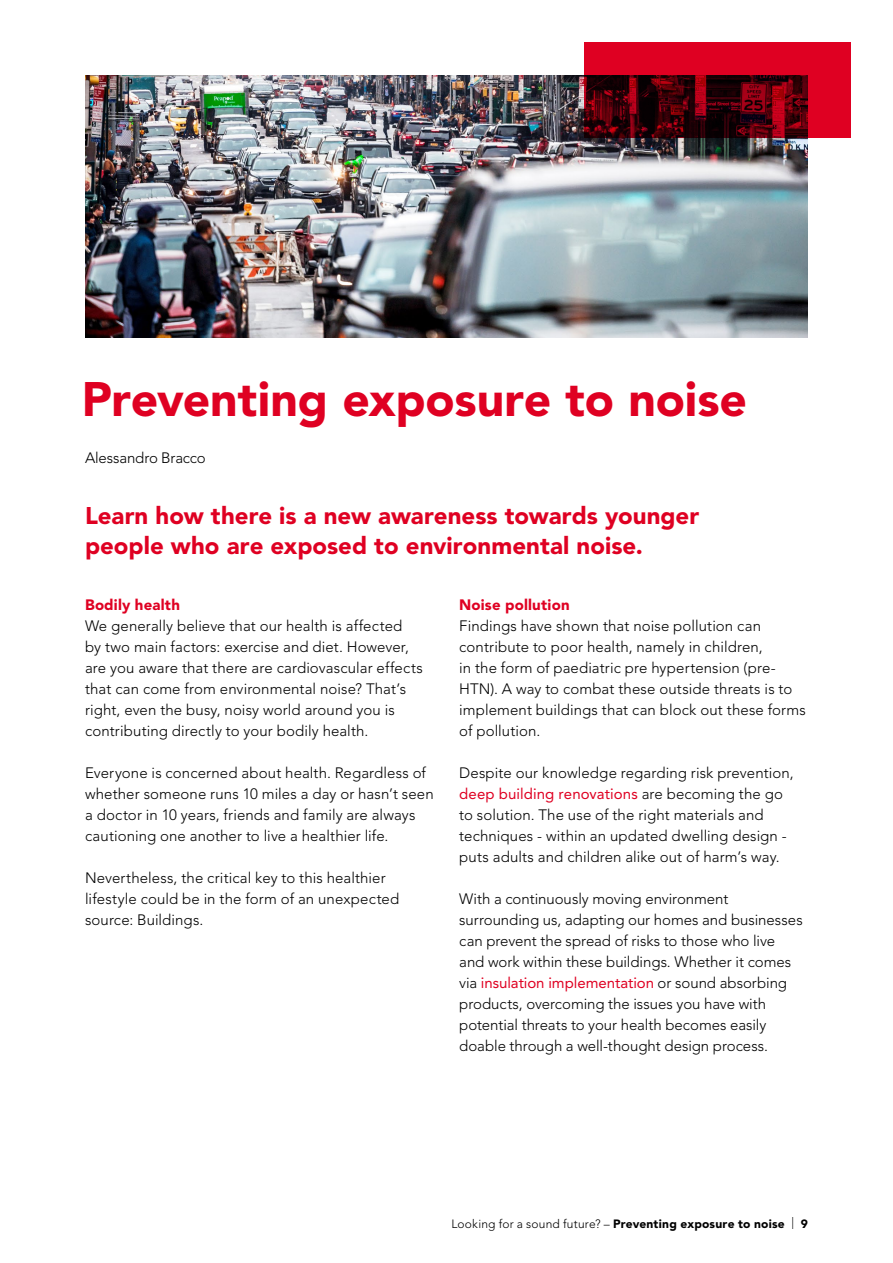
<style>
.page{position:relative;width:893px;height:1263px;background:#fff}
.page>*{position:absolute;margin:0;border:0;box-sizing:border-box;transform-origin:0 0}
.t1{font:900 48px "Avenir LT Std";letter-spacing:-.005em;color:#df0022}
.t2{font:900 24px/30px "Avenir LT Std";color:#df0022}
.t3{font:300 15px/21px "Avenir LT Std";letter-spacing:.005em;color:#000}
.t4{font:900 15px "Avenir LT Std";letter-spacing:.015em;color:#df0022}
.t5{font:900 12px "Avenir LT Std";letter-spacing:.02em;color:#000}
.s1{font-weight:400;color:#df0022}
.s2{font-weight:300}
</style>
<div class="page">
<img style="left:85px;top:75px;width:723px;height:262px">
<svg style="left:584px;top:43px;width:266px;height:95px;background:#880014"></svg>
<h1 class="t1" style="left:82px;top:370px;width:666px">Preventing exposure to noise</h1>
<p class="t3" style="left:85px;top:448px;width:122px">Alessandro Bracco</p>
<h2 class="t2" style="left:85px;top:500px;width:616px">Learn how there is a new awareness towards younger people who are exposed to environmental noise.</h2>
<p class="t4" style="left:85px;top:596px;width:97px">Bodily health</p>
<p class="t3" style="left:85px;top:616px;width:339px">We generally believe that our health is affected<br>by two main factors: exercise and diet. However, are you aware that there are cardiovascular effects that can come from environmental noise? That’s right, even the busy, noisy world around you is contributing directly to your bodily health.</p>
<p class="t3" style="left:85px;top:763px;width:350px">Everyone is concerned about health. Regardless of whether someone runs 10 miles a day or hasn’t seen a doctor in 10 years, friends and family are always cautioning one another to live a healthier life.</p>
<p class="t3" style="left:85px;top:868px;width:316px">Nevertheless, the critical key to this healthier lifestyle could be in the form of an unexpected source: Buildings.</p>
<p class="t4" style="left:459px;top:596px;width:112px">Noise pollution</p>
<p class="t3" style="left:459px;top:616px;width:348px">Findings have shown that noise pollution can contribute to poor health, namely in children,<br>in the form of paediatric pre hypertension (pre-HTN). A way to combat these outside threats is to implement buildings that can block out these forms of pollution.</p>
<p class="t3" style="left:459px;top:763px;width:336px">Despite our knowledge regarding risk prevention, <span class="s1">deep building renovations</span> are becoming the go to solution. The use of the right materials and techniques - within an updated dwelling design - puts adults and children alike out of harm’s way.</p>
<p class="t3" style="left:459px;top:889px;width:345px">With a continuously moving environment surrounding us, adapting our homes and businesses can prevent the spread of risks to those who live and work within these buildings. Whether it comes via <span class="s1">insulation implementation</span> or sound absorbing products, overcoming the issues you have with potential threats to your health becomes easily doable through a well-thought design process.</p>
<p class="t5" style="left:451px;top:1216px;width:358px"><span class="s2">Looking for a sound future? –</span> Preventing exposure to noise <sup>|</sup> 9</p>
</div>
